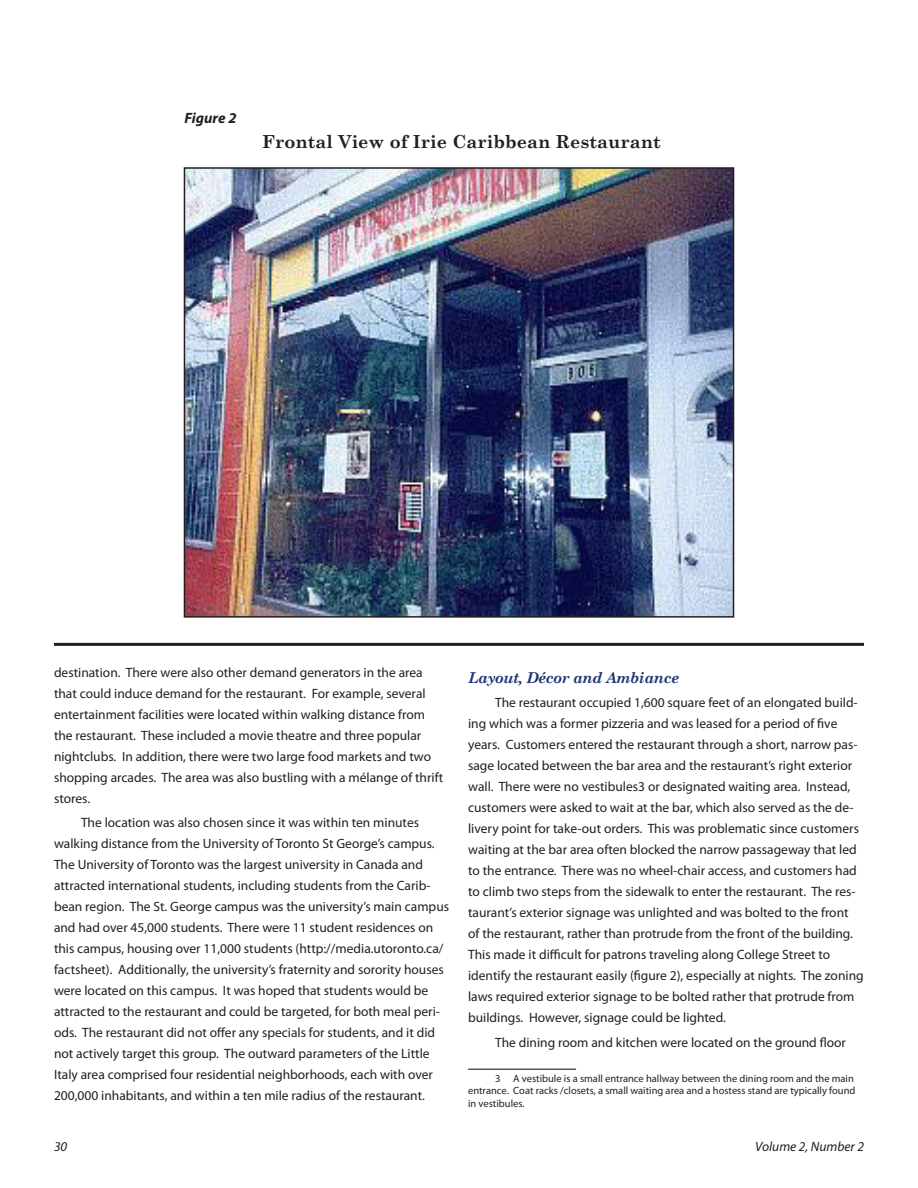
<style>
.page{position:relative;width:918px;height:1188px;background:#fff}
.page>*{position:absolute;margin:0;border:0;box-sizing:border-box;transform-origin:0 0}
.Table_chart_header{font:700 18px "Century Schoolbook";color:#231f20}
.Article_Sub-heading{font:italic 700 15px "Century Schoolbook";letter-spacing:-.03em;color:#1e3473}
.Table{font:italic 700 15px "Myriad Pro";color:#231f20}
.Article_Text{font:13.5px/21px "Myriad Pro";color:#231f20}
.t1{font:italic 13.5px "Myriad Pro";color:#231f20}
.Article_Footnote{font:10.5px/12.6px "Myriad Pro";color:#231f20}
</style>
<div class="page">
<hr style="left:468px;top:1069px;width:108px;height:1px;background:#231f20">
<img style="left:187px;top:170px;width:544px;height:445px">
<div style="left:184px;top:167px;width:550px;height:451px;border:2px solid #231f20"></div>
<hr style="left:54px;top:643px;width:810px;height:3px;background:#231f20">
<p class="Table" style="left:184px;top:109px;width:54px">Figure 2</p>
<p class="Table_chart_header" style="left:262px;top:127px;width:400px">Frontal View of Irie Caribbean Restaurant</p>
<p class="Article_Text" style="left:54px;top:662px;width:391px">destination. There were also other demand generators in the area that could induce demand for the restaurant. For example, several entertainment facilities were located within walking distance from the restaurant. These included a movie theatre and three popular nightclubs. In addition, there were two large food markets and two shopping arcades. The area was also bustling with a mélange of thrift stores.</p>
<p class="Article_Text" style="left:54px;top:812px;width:397px;text-indent:27px">The location was also chosen since it was within ten minutes walking distance from the University of Toronto St George’s campus.<br>The University of Toronto was the largest university in Canada and attracted international students, including students from the Carib&shy;bean region. The St. George campus was the university’s main campus and had over 45,000 students. There were 11 student residences on this campus, housing over 11,000 students (http://media.utoronto.ca/ factsheet). Additionally, the university’s fraternity and sorority houses were located on this campus. It was hoped that students would be attracted to the restaurant and could be targeted, for both meal peri&shy;ods. The restaurant did not offer any specials for students, and it did not actively target this group. The outward parameters of the Little Italy area comprised four residential neighborhoods, each with over 200,000 inhabitants, and within a ten mile radius of the restaurant.</p>
<p class="Article_Sub-heading" style="left:468px;top:666px;width:213px">Layout, Décor and Ambiance</p>
<p class="Article_Text" style="left:468px;top:692px;width:397px;text-indent:27px">The restaurant occupied 1,600 square feet of an elongated build&shy;ing which was a former pizzeria and was leased for a period of five years. Customers entered the restaurant through a short, narrow pas&shy;sage located between the bar area and the restaurant’s right exterior wall. There were no vestibules3 or designated waiting area. Instead, customers were asked to wait at the bar, which also served as the de&shy;livery point for take-out orders. This was problematic since customers waiting at the bar area often blocked the narrow passageway that led to the entrance. There was no wheel-chair access, and customers had to climb two steps from the sidewalk to enter the restaurant. The res&shy;taurant’s exterior signage was unlighted and was bolted to the front<br>of the restaurant, rather than protrude from the front of the building.<br>This made it difficult for patrons traveling along College Street to identify the restaurant easily (figure 2), especially at nights. The zoning laws required exterior signage to be bolted rather that protrude from buildings. However, signage could be lighted.</p>
<p class="Article_Text" style="left:495px;top:1031px;width:352px">The dining room and kitchen were located on the ground floor</p>
<p class="Article_Footnote" style="left:468px;top:1072px;width:389px;text-indent:27px">3 A vestibule is a small entrance hallway between the dining room and the main entrance. Coat racks /closets, a small waiting area and a hostess stand are typically found in vestibules.</p>
<p class="t1" style="left:54px;top:1138px;width:15px">30</p>
<p class="t1" style="left:755px;top:1138px;width:110px">Volume 2, Number 2</p>
</div>
